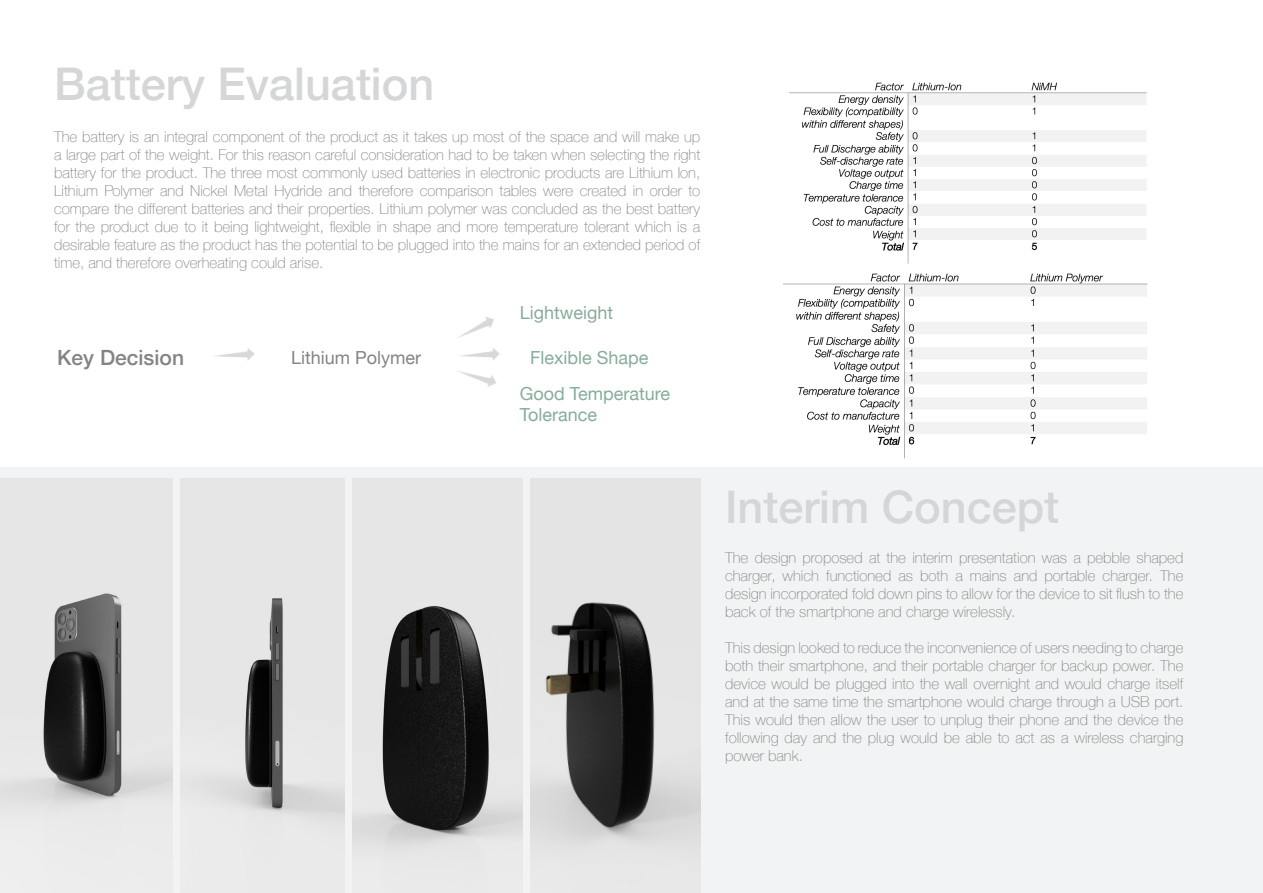
<style>
.page{position:relative;width:1263px;height:893px;background:#fff}
.page>*{position:absolute;margin:0;border:0;box-sizing:border-box;transform-origin:0 0}
.t1{font:500 45px "Helvetica Neue";color:#d5d6d8}
.t2{font:500 21px "Helvetica Neue";color:#848582}
.t3{font:18px/21.6px "Helvetica Neue";color:#87ad9a}
.t4{font:18px "Helvetica Neue";color:#848582}
.t5{font:100 15px/18px "Helvetica Neue";color:#848582;text-align:justify}
</style>
<div class="page">
<div style="left:0;top:468px;width:1263px;height:425px;background:#f2f3f4"></div>
<img style="left:181px;top:479px;width:163px;height:387px">
<img style="left:0;top:479px;width:173px;height:356px">
<img style="left:352px;top:479px;width:170px;height:408px">
<img style="left:530px;top:479px;width:170px;height:414px">
<img style="left:783px;top:82px;width:364px;height:377px">
<img style="left:215px;top:348px;width:40px;height:12px">
<img style="left:458px;top:317px;width:36px;height:21px">
<img style="left:458px;top:349px;width:42px;height:38px">
<p class="t1" style="left:54px;top:48px;width:382px">Battery Evaluation</p>
<p class="t5" style="left:54px;top:127px;width:648px">The battery is an integral component of the product as it takes up most of the space and will make up a large part of the weight. For this reason careful consideration had to be taken when selecting the right battery for the product. The three most commonly used batteries in electronic products are Lithium Ion, Lithium Polymer and Nickel Metal Hydride and therefore comparison tables were created in order to compare the different batteries and their properties. Lithium polymer was concluded as the best battery for the product due to it being lightweight, flexible in shape and more temperature tolerant which is a desirable feature as the product has the potential to be plugged into the mains for an extended period of time, and therefore overheating could arise.</p>
<p class="t2" style="left:57px;top:341px;width:128px">Key Decision</p>
<p class="t4" style="left:291px;top:344px;width:132px">Lithium Polymer</p>
<p class="t3" style="left:520px;top:303px;width:95px">Lightweight</p>
<p class="t3" style="left:530px;top:348px;width:120px">Flexible Shape</p>
<p class="t3" style="left:520px;top:384px;width:152px">Good Temperature<br>Tolerance</p>
<p class="t1" style="left:725px;top:470px;width:336px">Interim Concept</p>
<p class="t5" style="left:725px;top:548px;width:460px">The design proposed at the interim presentation was a pebble shaped charger, which functioned as both a mains and portable charger. The design incorporated fold down pins to allow for the device to sit flush to the back of the smartphone and charge wirelessly.</p>
<p class="t5" style="left:725px;top:638px;width:460px">This design looked to reduce the inconvenience of users needing to charge both their smartphone, and their portable charger for backup power. The device would be plugged into the wall overnight and would charge itself and at the same time the smartphone would charge through a USB port.<br>This would then allow the user to unplug their phone and the device the following day and the plug would be able to act as a wireless charging power bank.</p>
</div>
